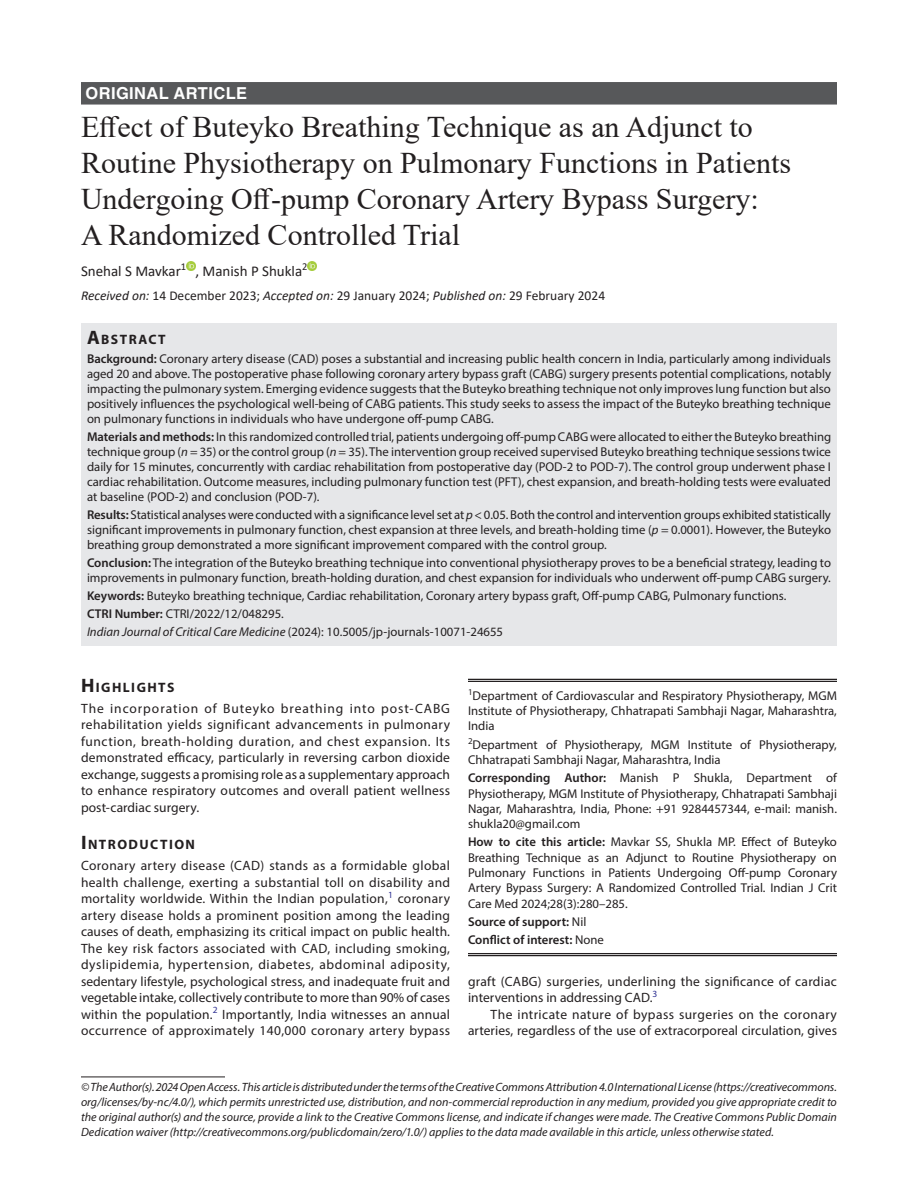
<style>
.page{position:relative;width:918px;height:1188px;background:#fff}
.page>*{position:absolute;margin:0;border:0;box-sizing:border-box;transform-origin:0 0}
.t1{font:30px/36px "Times New Roman";color:#231f20}
.ArticleType{font:700 16.5px "Helvetica LT Std";letter-spacing:.025em;color:#fff}
.AuthorName{font:15px "Calibri";color:#231f20}
.Head-1{font:700 13.65px "Myriad Pro";letter-spacing:.105em;color:#231f20}
.AbstractTitle{font:700 13.65px "Myriad Pro";letter-spacing:.105em;color:#231f20}
.Para-NoIndent{font:13.5px/16.5px "Myriad Pro";letter-spacing:.02em;color:#231f20;text-align:justify}
.Para-Indent{font:13.5px/16.5px "Myriad Pro";letter-spacing:.01em;color:#231f20;text-align:right}
.PAS_History{font:13.5px "Calibri";color:#231f20}
.Abstract-Para-first{font:12.75px/15px "Myriad Pro";color:#231f20;text-align:justify}
.How_to_Cite{font:12.75px/15.3px "Myriad Pro";color:#231f20;text-align:justify}
.Corresponding_Author{font:12.75px/15.3px "Myriad Pro";color:#231f20;text-align:justify}
.Keywords{font:12.75px "Myriad Pro";color:#231f20}
.Affiliation-first{font:12.75px/15.3px "Myriad Pro";color:#231f20;text-align:justify}
.Affiliation{font:12.75px/15.3px "Myriad Pro";color:#231f20}
.JT_DOI{font:12.75px "Myriad Pro";color:#231f20}
.COI{font:600 12.75px "Myriad Pro";color:#231f20}
.Source{font:600 12.75px "Myriad Pro";color:#231f20}
.FootNote{font:italic 12px/15px "Myriad Pro";color:#231f20;text-align:justify}
.s1{font-style:italic}
.s2{font-size:19.5px}
.s3{font-weight:600}
.s4{font-weight:400}
</style>
<div class="page">
<div style="left:81px;top:82px;width:756px;height:23px;background:#57585a"></div>
<div style="left:81px;top:323px;width:756px;height:26px;background:#e6e7e9"></div>
<div style="left:81px;top:348px;width:756px;height:84px;background:#e6e7e9"></div>
<div style="left:81px;top:426px;width:756px;height:84px;background:#e6e7e9"></div>
<div style="left:81px;top:504px;width:756px;height:54px;background:#e6e7e9"></div>
<div style="left:81px;top:552px;width:756px;height:39px;background:#e6e7e9"></div>
<div style="left:81px;top:585px;width:756px;height:24px;background:#e6e7e9"></div>
<div style="left:81px;top:603px;width:756px;height:24px;background:#e6e7e9"></div>
<div style="left:81px;top:621px;width:756px;height:24px;background:#e6e7e9"></div>
<svg style="left:186px;top:261px;width:9px;height:9px"></svg>
<svg style="left:308px;top:261px;width:9px;height:9px"></svg>
<hr style="left:81px;top:1077px;width:144px;height:1px;background:#231f20">
<hr style="left:468px;top:679px;width:369px;height:1px;background:#231f20">
<hr style="left:468px;top:681px;width:369px;height:1px;background:#231f20">
<hr style="left:468px;top:953px;width:369px;height:1px;background:#231f20">
<hr style="left:468px;top:955px;width:369px;height:1px;background:#231f20">
<p class="ArticleType" style="left:86px;top:83px;width:163px">ORIGINAL ARTICLE</p>
<p class="t1" style="left:81px;top:108px;width:712px">Effect of Buteyko Breathing Technique as an Adjunct to Routine Physiotherapy on Pulmonary Functions in Patients Undergoing Off-pump Coronary Artery Bypass Surgery:<br>A Randomized Controlled Trial</p>
<p class="AuthorName" style="left:81px;top:261px;width:228px">Snehal S Mavkar<sup>1</sup> , Manish P Shukla<sup>2</sup></p>
<p class="PAS_History" style="left:81px;top:286px;width:526px"><span class="s1">Received on:</span> 14 December 2023; <span class="s1">Accepted on:</span> 29 January 2024; <span class="s1">Published on:</span> 29 February 2024</p>
<p class="AbstractTitle" style="left:87px;top:330px;width:80px"><span class="s2">A</span>BSTRACT</p>
<p class="Abstract-Para-first" style="left:87px;top:351px;width:746px"><span class="s3">Background:</span> Coronary artery disease (CAD) poses a substantial and increasing public health concern in India, particularly among individuals aged 20 and above. The postoperative phase following coronary artery bypass graft (CABG) surgery presents potential complications, notably impacting the pulmonary system. Emerging evidence suggests that the Buteyko breathing technique not only improves lung function but also positively influences the psychological well-being of CABG patients. This study seeks to assess the impact of the Buteyko breathing technique on pulmonary functions in individuals who have undergone off-pump CABG.</p>
<p class="Abstract-Para-first" style="left:87px;top:429px;width:746px"><span class="s3">Materials and methods:</span> In this randomized controlled trial, patients undergoing off-pump CABG were allocated to either the Buteyko breathing technique group (<span class="s1">n</span> = 35) or the control group (<span class="s1">n</span> = 35). The intervention group received supervised Buteyko breathing technique sessions twice daily for 15 minutes, concurrently with cardiac rehabilitation from postoperative day (POD-2 to POD-7). The control group underwent phase I cardiac rehabilitation. Outcome measures, including pulmonary function test (PFT), chest expansion, and breath-holding tests were evaluated at baseline (POD-2) and conclusion (POD-7).</p>
<p class="Abstract-Para-first" style="left:87px;top:507px;width:746px"><span class="s3">Results:</span> Statistical analyses were conducted with a significance level set at <span class="s1">p</span> &lt; 0.05. Both the control and intervention groups exhibited statistically significant improvements in pulmonary function, chest expansion at three levels, and breath-holding time (<span class="s1">p</span> = 0.0001). However, the Buteyko breathing group demonstrated a more significant improvement compared with the control group.</p>
<p class="Abstract-Para-first" style="left:87px;top:555px;width:746px"><span class="s3">Conclusion:</span> The integration of the Buteyko breathing technique into conventional physiotherapy proves to be a beneficial strategy, leading to improvements in pulmonary function, breath-holding duration, and chest expansion for individuals who underwent off-pump CABG surgery.</p>
<p class="Keywords" style="left:87px;top:588px;width:701px"><span class="s3">Keywords:</span> Buteyko breathing technique, Cardiac rehabilitation, Coronary artery bypass graft, Off-pump CABG, Pulmonary functions.</p>
<p class="Keywords" style="left:87px;top:606px;width:198px"><span class="s3">CTRI Number:</span> CTRI/2022/12/048295.</p>
<p class="JT_DOI" style="left:87px;top:624px;width:418px"><span class="s1">Indian Journal of Critical Care Medicine</span> (2024): 10.5005/jp-journals-10071-24655</p>
<p class="Head-1" style="left:81px;top:678px;width:95px"><span class="s2">H</span>IGHLIGHTS</p>
<p class="Para-NoIndent" style="left:81px;top:700px;width:371px">The incorporation of Buteyko breathing into post-CABG rehabilitation yields significant advancements in pulmonary function, breath-holding duration, and chest expansion. Its demonstrated efficacy, particularly in reversing carbon dioxide exchange, suggests a promising role as a supplementary approach to enhance respiratory outcomes and overall patient wellness post-cardiac surgery.</p>
<p class="Head-1" style="left:81px;top:836px;width:116px"><span class="s2">I</span> NTRODUCTION</p>
<p class="Para-NoIndent" style="left:81px;top:857px;width:371px">Coronary artery disease (CAD) stands as a formidable global health challenge, exerting a substantial toll on disability and mortality worldwide. Within the Indian population,<sup>1</sup> coronary artery disease holds a prominent position among the leading causes of death, emphasizing its critical impact on public health.<br>The key risk factors associated with CAD, including smoking, dyslipidemia, hypertension, diabetes, abdominal adiposity, sedentary lifestyle, psychological stress, and inadequate fruit and vegetable intake, collectively contribute to more than 90% of cases within the population.<sup>2</sup> Importantly, India witnesses an annual occurrence of approximately 140,000 coronary artery bypass</p>
<p class="Affiliation-first" style="left:468px;top:688px;width:371px"><sup>1</sup>Department of Cardiovascular and Respiratory Physiotherapy, MGM Institute of Physiotherapy, Chhatrapati Sambhaji Nagar, Maharashtra, India</p>
<p class="Affiliation" style="left:468px;top:737px;width:370px"><sup>2</sup>Department of Physiotherapy, MGM Institute of Physiotherapy,<br>Chhatrapati Sambhaji Nagar, Maharashtra, India</p>
<p class="Corresponding_Author" style="left:468px;top:770px;width:371px"><span class="s3">Corresponding Author:</span> Manish P Shukla, Department of Physiotherapy, MGM Institute of Physiotherapy, Chhatrapati Sambhaji Nagar, Maharashtra, India, Phone: +91 9284457344, e-mail: manish. shukla20@gmail.com</p>
<p class="How_to_Cite" style="left:468px;top:834px;width:371px"><span class="s3">How to cite this article:</span> Mavkar SS, Shukla MP. Effect of Buteyko Breathing Technique as an Adjunct to Routine Physiotherapy on Pulmonary Functions in Patients Undergoing Off-pump Coronary Artery Bypass Surgery: A Randomized Controlled Trial. Indian J Crit Care Med 2024;28(3):280–285.</p>
<p class="Source" style="left:468px;top:914px;width:120px">Source of support: <span class="s4">Nil</span></p>
<p class="COI" style="left:468px;top:932px;width:137px">Conflict of interest: <span class="s4">None</span></p>
<p class="Para-NoIndent" style="left:468px;top:973px;width:371px">graft (CABG) surgeries, underlining the significance of cardiac interventions in addressing CAD.<sup>3</sup></p>
<p class="Para-Indent" style="left:468px;top:1006px;width:371px">The intricate nature of bypass surgeries on the coronary arteries, regardless of the use of extracorporeal circulation, gives</p>
<p class="FootNote" style="left:81px;top:1079px;width:758px">© The Author(s). 2024 Open Access. This article is distributed under the terms of the Creative Commons Attribution 4.0 International License (https://creativecommons. org/licenses/by-nc/4.0/), which permits unrestricted use, distribution, and non-commercial reproduction in any medium, provided you give appropriate credit to the original author(s) and the source, provide a link to the Creative Commons license, and indicate if changes were made. The Creative Commons Public Domain Dedication waiver (http://creativecommons.org/publicdomain/zero/1.0/) applies to the data made available in this article, unless otherwise stated.</p>
</div>
